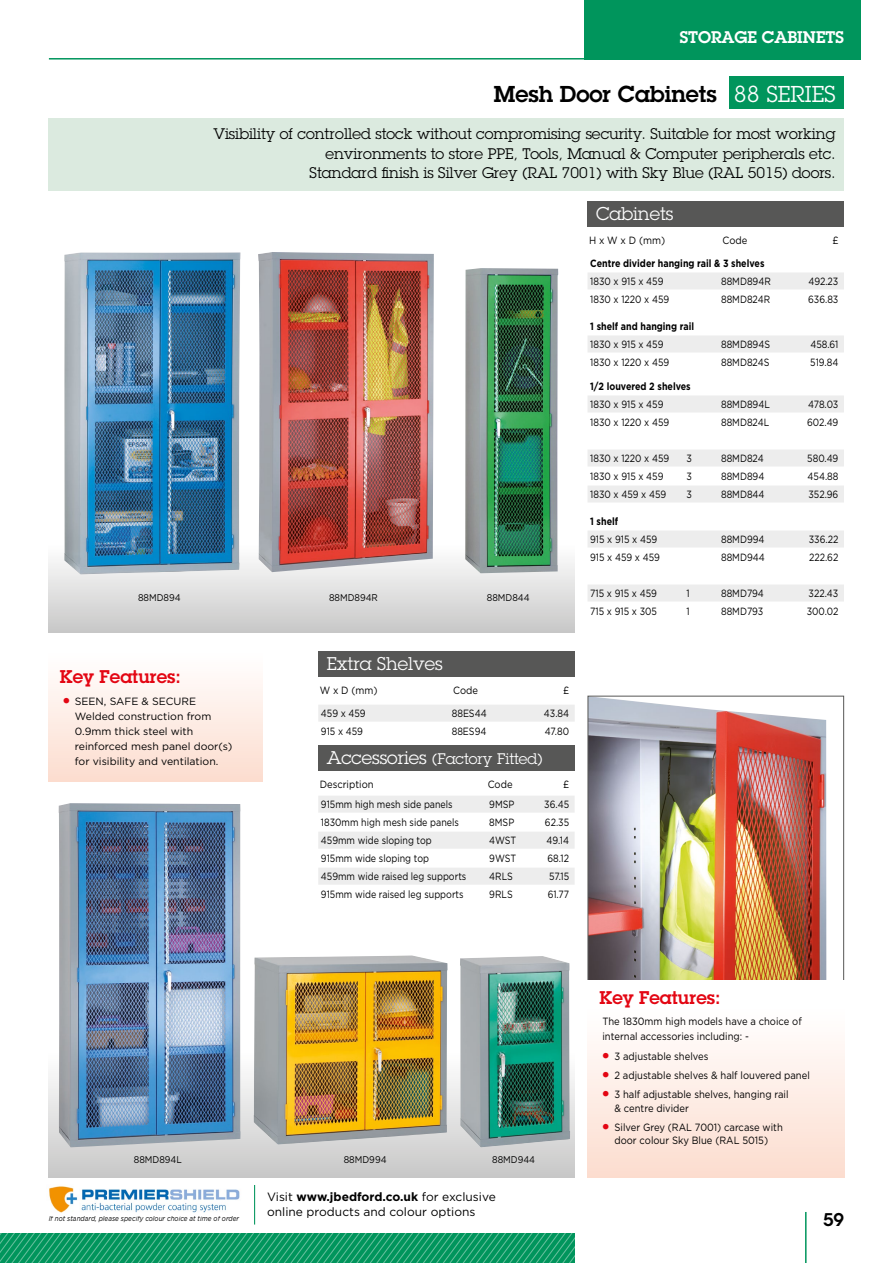
<style>
.page{position:relative;width:893px;height:1263px;background:#fff}
.page>*{position:absolute;margin:0;border:0;box-sizing:border-box;transform-origin:0 0}
.t1{font:600 22.5px "Lubalin Graph";color:#000}
.t2{font:600 18px "Lubalin Graph";color:#e30613}
.t3{font:18px "Lubalin Graph";color:#fff}
.t4{font:600 18px "Lubalin Graph";color:#000}
.t5{font:600 16.5px "Lubalin Graph";color:#fff}
.t6{font:15px/19.5px "Lubalin Graph";color:#000;text-align:right}
.t7{font:15px "Lubalin Graph";color:#fff}
.t8{font:12px/14.4px "Gotham";color:#000}
.t9{font:10.5px "Gotham";color:#000;scale:.85 1}
.t10{font:10.5px/13.5px "Gotham";color:#000;scale:.9 1}
.t11{font:10.5px/15px "Gotham";color:#000}
.t12{font:700 10.5px "Gotham";color:#000;scale:.85 1}
.t13{font:9.75px "Gotham";color:#000;scale:.9 1}
.t14{font:italic 7.5px "Gotham";color:#000;scale:.85 1}
.s1{font-weight:400;color:#fff}
.s2{font-size:21px;color:#e30613}
.s3{font-size:18px}
.s4{font-weight:700}
</style>
<div class="page">
<hr style="left:805px;top:1212px;width:1px;height:51px;background:#00955c">
<div style="left:585px;top:0;width:276px;height:60px;background:#00955c"></div>
<hr style="left:49px;top:58px;width:812px;height:2px;background:#00955c">
<svg style="left:0;top:1233px;width:575px;height:30px;background:#139d68"></svg>
<img style="left:49px;top:1186px;width:191px;height:27px">
<div style="left:730px;top:77px;width:114px;height:32px;background:#00955c"></div>
<div style="left:49px;top:543px;width:526px;height:89px;background:linear-gradient(to bottom,#fff,#c8c8c8)"></div>
<div style="left:49px;top:119px;width:795px;height:72px;background:#dbeadf"></div>
<div style="left:587px;top:272px;width:257px;height:17px;background:#ededed"></div>
<div style="left:587px;top:335px;width:257px;height:17px;background:#ededed"></div>
<div style="left:587px;top:395px;width:257px;height:17px;background:#ededed"></div>
<div style="left:587px;top:449px;width:257px;height:17px;background:#ededed"></div>
<div style="left:587px;top:485px;width:257px;height:17px;background:#ededed"></div>
<div style="left:587px;top:530px;width:257px;height:17px;background:#ededed"></div>
<div style="left:587px;top:584px;width:257px;height:17px;background:#ededed"></div>
<div style="left:587px;top:201px;width:257px;height:26px;background:#575756"></div>
<img style="left:465px;top:268px;width:93px;height:305px">
<img style="left:258px;top:252px;width:176px;height:320px">
<div style="left:49px;top:1051px;width:526px;height:127px;background:linear-gradient(to bottom,#fff,#c8c8c8)"></div>
<div style="left:318px;top:705px;width:257px;height:17px;background:#ededed"></div>
<div style="left:318px;top:651px;width:257px;height:26px;background:#575756"></div>
<div style="left:318px;top:796px;width:257px;height:17px;background:#ededed"></div>
<div style="left:318px;top:832px;width:257px;height:17px;background:#ededed"></div>
<div style="left:318px;top:868px;width:257px;height:17px;background:#ededed"></div>
<div style="left:318px;top:745px;width:257px;height:25px;background:#575756"></div>
<img style="left:589px;top:698px;width:237px;height:282px">
<div style="left:587px;top:696px;width:257px;height:304px;border:1px solid #575756"></div>
<img style="left:460px;top:956px;width:110px;height:191px">
<img style="left:254px;top:955px;width:193px;height:189px">
<img style="left:59px;top:803px;width:181px;height:344px">
<div style="left:587px;top:980px;width:257px;height:198px;background:linear-gradient(to bottom,#fff,#fcddd0)"></div>
<div style="left:49px;top:651px;width:214px;height:130px;background:linear-gradient(to bottom,#fff,#fcddcf)"></div>
<img style="left:64px;top:252px;width:177px;height:322px">
<hr style="left:254px;top:1185px;width:1px;height:39px;background:#00955c">
<h3 class="t5" style="left:680px;top:26px;width:166px">STORAGE CABINETS</h3>
<h1 class="t1" style="left:494px;top:79px;width:343px">Mesh Door Cabinets <span class="s1">88 SERIES</span></h1>
<h3 class="t6" style="left:213px;top:124px;width:624px">Visibility of controlled stock without compromising security. Suitable for most working environments to store PPE, Tools, Manual &amp; Computer peripherals etc.<br>Standard finish is Silver Grey (RAL 7001) with Sky Blue (RAL 5015) doors.</h3>
<p class="t13" style="left:138px;top:592px;width:49px">88MD894</p>
<p class="t13" style="left:329px;top:592px;width:56px">88MD894R</p>
<p class="t13" style="left:487px;top:592px;width:49px">88MD844</p>
<h2 class="t2" style="left:60px;top:665px;width:123px">Key Features:</h2>
<p class="t11" style="left:75px;top:694px;width:159px;text-indent:-14px"><span class="s2">•</span> SEEN, SAFE &amp; SECURE<br>Welded construction from<br>0.9mm thick steel with reinforced mesh panel door(s) for visibility and ventilation.</p>
<h2 class="t3" style="left:327px;top:652px;width:117px">Extra Shelves</h2>
<p class="t10" style="left:320px;top:684px;width:66px">W x D (mm)</p>
<p class="t10" style="left:453px;top:684px;width:29px">Code</p>
<p class="t10" style="left:563px;top:684px;width:8px">£</p>
<p class="t9" style="left:321px;top:708px;width:54px">459 x 459</p>
<p class="t9" style="left:452px;top:708px;width:43px">88ES44</p>
<p class="t9" style="left:544px;top:708px;width:31px">43.84</p>
<p class="t9" style="left:321px;top:726px;width:51px">915 x 459</p>
<p class="t9" style="left:452px;top:726px;width:42px">88ES94</p>
<p class="t9" style="left:545px;top:726px;width:30px">47.80</p>
<h3 class="t7" style="left:327px;top:749px;width:217px"><span class="s3">Accessories</span> (Factory Fitted)</h3>
<p class="t10" style="left:320px;top:777px;width:61px">Description</p>
<p class="t10" style="left:488px;top:777px;width:29px">Code</p>
<p class="t10" style="left:563px;top:777px;width:8px">£</p>
<p class="t9" style="left:321px;top:799px;width:157px">915mm high mesh side panels</p>
<p class="t9" style="left:489px;top:799px;width:31px">9MSP</p>
<p class="t9" style="left:544px;top:799px;width:31px">36.45</p>
<p class="t9" style="left:321px;top:817px;width:164px">1830mm high mesh side panels</p>
<p class="t9" style="left:489px;top:817px;width:31px">8MSP</p>
<p class="t9" style="left:545px;top:817px;width:30px">62.35</p>
<p class="t9" style="left:321px;top:835px;width:132px">459mm wide sloping top</p>
<p class="t9" style="left:489px;top:835px;width:33px">4WST</p>
<p class="t9" style="left:547px;top:835px;width:28px">49.14</p>
<p class="t9" style="left:321px;top:853px;width:129px">915mm wide sloping top</p>
<p class="t9" style="left:489px;top:853px;width:33px">9WST</p>
<p class="t9" style="left:547px;top:853px;width:27px">68.12</p>
<p class="t9" style="left:321px;top:871px;width:173px">459mm wide raised leg supports</p>
<p class="t9" style="left:489px;top:871px;width:29px">4RLS</p>
<p class="t9" style="left:549px;top:871px;width:25px">57.15</p>
<p class="t9" style="left:321px;top:889px;width:169px">915mm wide raised leg supports</p>
<p class="t9" style="left:489px;top:889px;width:29px">9RLS</p>
<p class="t9" style="left:548px;top:889px;width:27px">61.77</p>
<h2 class="t3" style="left:596px;top:202px;width:79px">Cabinets</h2>
<p class="t10" style="left:589px;top:234px;width:86px">H x W x D (mm)</p>
<p class="t10" style="left:722px;top:234px;width:29px">Code</p>
<p class="t10" style="left:832px;top:234px;width:8px">£</p>
<p class="t12" style="left:590px;top:257px;width:207px">Centre divider hanging rail &amp; 3 shelves</p>
<p class="t9" style="left:590px;top:276px;width:88px">1830 x 915 x 459</p>
<p class="t9" style="left:721px;top:276px;width:60px">88MD894R</p>
<p class="t9" style="left:808px;top:276px;width:37px">492.23</p>
<p class="t9" style="left:590px;top:294px;width:95px">1830 x 1220 x 459</p>
<p class="t9" style="left:721px;top:294px;width:59px">88MD824R</p>
<p class="t9" style="left:808px;top:294px;width:37px">636.83</p>
<p class="t12" style="left:590px;top:320px;width:124px">1 shelf and hanging rail</p>
<p class="t9" style="left:590px;top:339px;width:88px">1830 x 915 x 459</p>
<p class="t9" style="left:721px;top:339px;width:59px">88MD894S</p>
<p class="t9" style="left:810px;top:339px;width:35px">458.61</p>
<p class="t9" style="left:590px;top:357px;width:95px">1830 x 1220 x 459</p>
<p class="t9" style="left:721px;top:357px;width:58px">88MD824S</p>
<p class="t9" style="left:810px;top:357px;width:35px">519.84</p>
<p class="t12" style="left:590px;top:380px;width:120px">1/2 louvered 2 shelves</p>
<p class="t9" style="left:590px;top:399px;width:88px">1830 x 915 x 459</p>
<p class="t9" style="left:721px;top:399px;width:59px">88MD894L</p>
<p class="t9" style="left:808px;top:399px;width:37px">478.03</p>
<p class="t9" style="left:590px;top:417px;width:95px">1830 x 1220 x 459</p>
<p class="t9" style="left:721px;top:417px;width:58px">88MD824L</p>
<p class="t9" style="left:807px;top:417px;width:38px">602.49</p>
<p class="t9" style="left:590px;top:453px;width:95px">1830 x 1220 x 459</p>
<p class="t9" style="left:686px;top:453px;width:8px">3</p>
<p class="t9" style="left:721px;top:453px;width:52px">88MD824</p>
<p class="t9" style="left:807px;top:453px;width:38px">580.49</p>
<p class="t9" style="left:590px;top:471px;width:88px">1830 x 915 x 459</p>
<p class="t9" style="left:686px;top:471px;width:8px">3</p>
<p class="t9" style="left:721px;top:471px;width:52px">88MD894</p>
<p class="t9" style="left:807px;top:471px;width:38px">454.88</p>
<p class="t9" style="left:590px;top:489px;width:91px">1830 x 459 x 459</p>
<p class="t9" style="left:686px;top:489px;width:8px">3</p>
<p class="t9" style="left:721px;top:489px;width:53px">88MD844</p>
<p class="t9" style="left:808px;top:489px;width:37px">352.96</p>
<p class="t12" style="left:590px;top:515px;width:35px">1 shelf</p>
<p class="t9" style="left:590px;top:534px;width:80px">915 x 915 x 459</p>
<p class="t9" style="left:721px;top:534px;width:53px">88MD994</p>
<p class="t9" style="left:809px;top:534px;width:36px">336.22</p>
<p class="t9" style="left:590px;top:552px;width:84px">915 x 459 x 459</p>
<p class="t9" style="left:721px;top:552px;width:53px">88MD944</p>
<p class="t9" style="left:809px;top:552px;width:36px">222.62</p>
<p class="t9" style="left:590px;top:588px;width:80px">715 x 915 x 459</p>
<p class="t9" style="left:686px;top:588px;width:5px">1</p>
<p class="t9" style="left:721px;top:588px;width:52px">88MD794</p>
<p class="t9" style="left:809px;top:588px;width:37px">322.43</p>
<p class="t9" style="left:590px;top:606px;width:80px">715 x 915 x 305</p>
<p class="t9" style="left:686px;top:606px;width:5px">1</p>
<p class="t9" style="left:721px;top:606px;width:51px">88MD793</p>
<p class="t9" style="left:807px;top:606px;width:39px">300.02</p>
<p class="t13" style="left:134px;top:1154px;width:55px">88MD894L</p>
<p class="t13" style="left:344px;top:1154px;width:49px">88MD994</p>
<p class="t13" style="left:492px;top:1154px;width:49px">88MD944</p>
<p class="t14" style="left:49px;top:1214px;width:226px">If not standard, please specify colour choice at time of order</p>
<p class="t8" style="left:267px;top:1189px;width:230px">Visit <span class="s4">www.jbedford.co.uk</span> for exclusive online products and colour options</p>
<h2 class="t2" style="left:599px;top:985px;width:123px">Key Features:</h2>
<p class="t10" style="left:602px;top:1014px;width:223px;line-height:15px">The 1830mm high models have a choice of internal accessories including: -</p>
<p class="t10" style="left:601px;top:1049px;width:121px"><span class="s2">•</span> 3 adjustable shelves</p>
<p class="t10" style="left:601px;top:1068px;width:234px"><span class="s2">•</span> 2 adjustable shelves &amp; half louvered panel</p>
<p class="t10" style="left:614px;top:1087px;width:195px;text-indent:-14px"><span class="s2">•</span> 3 half adjustable shelves, hanging rail &amp; centre divider</p>
<p class="t10" style="left:601px;top:1120px;width:204px;text-align:center"><span class="s2">•</span> Silver Grey (RAL 7001) carcase with door colour Sky Blue (RAL 5015)</p>
<h2 class="t4" style="left:823px;top:1208px;width:22px">59</h2>
</div>
